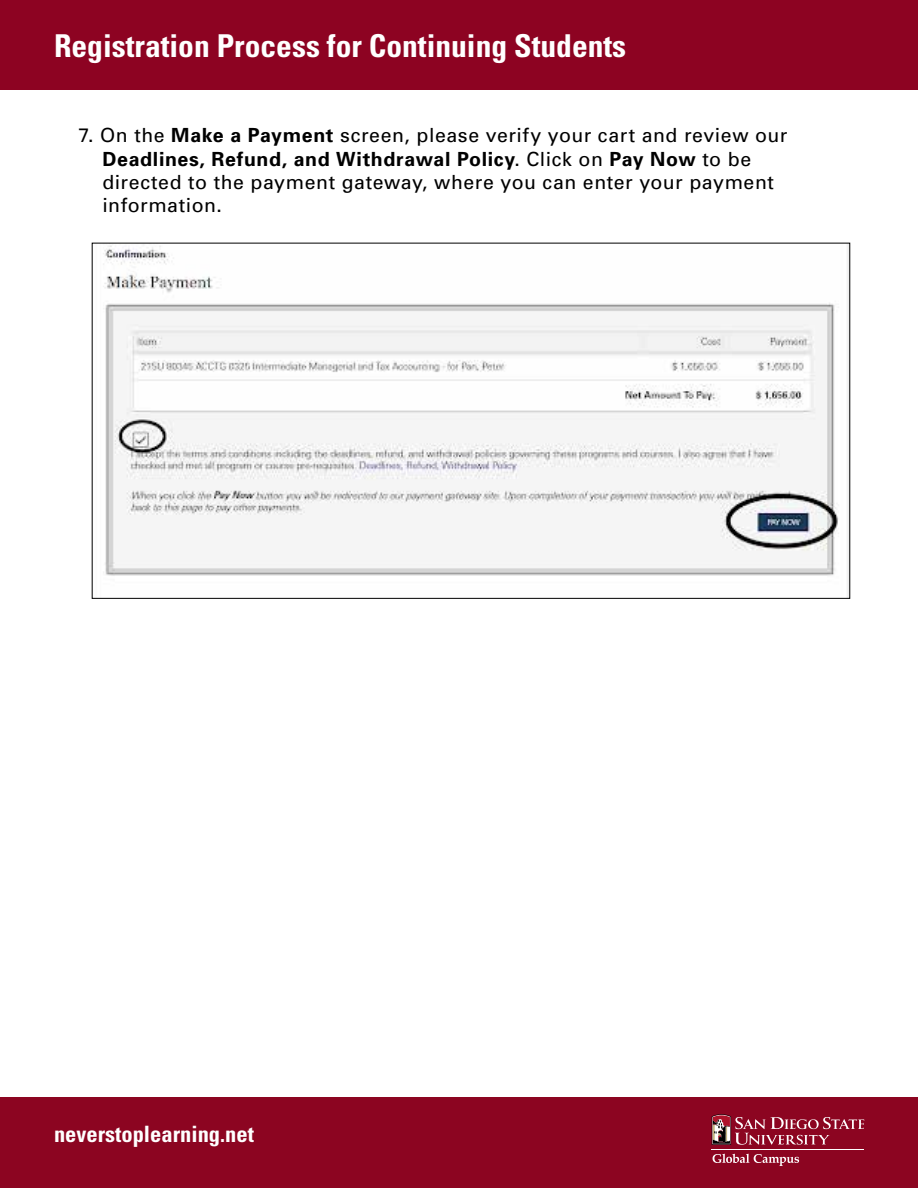
<style>
.page{position:relative;width:918px;height:1188px;background:#fff}
.page>*{position:absolute;margin:0;border:0;box-sizing:border-box;transform-origin:0 0}
.t1{font:700 condensed 31.5px "Univers";color:#fff}
.t2{font:700 condensed 22.5px "Univers";color:#fff}
.t3{font:19.5px/23.4px "Univers";letter-spacing:.03em;color:#000}
.s1{font-weight:700}
</style>
<div class="page">
<div style="left:0;top:0;width:918px;height:89px;background:#8d0322"></div>
<div style="left:0;top:1097px;width:918px;height:91px;background:#8c0521"></div>
<svg style="left:713px;top:1154px;width:86px;height:12px"></svg>
<hr style="left:712px;top:1149px;width:152px;height:1px;background:#fff">
<svg style="left:712px;top:1114px;width:152px;height:31px"></svg>
<img style="left:103px;top:245px;width:745px;height:352px">
<h1 class="t1" style="left:54px;top:26px;width:574px">Registration Process for Continuing Students</h1>
<p class="t3" style="left:103px;top:124px;width:686px;text-indent:-24px">7. On the <span class="s1">Make a Payment</span> screen, please verify your cart and review our <span class="s1">Deadlines, Refund, and Withdrawal Policy</span>. Click on <span class="s1">Pay Now</span> to be directed to the payment gateway, where you can enter your payment information.</p>
<p class="t2" style="left:54px;top:1120px;width:201px">neverstoplearning.net</p>
</div>
